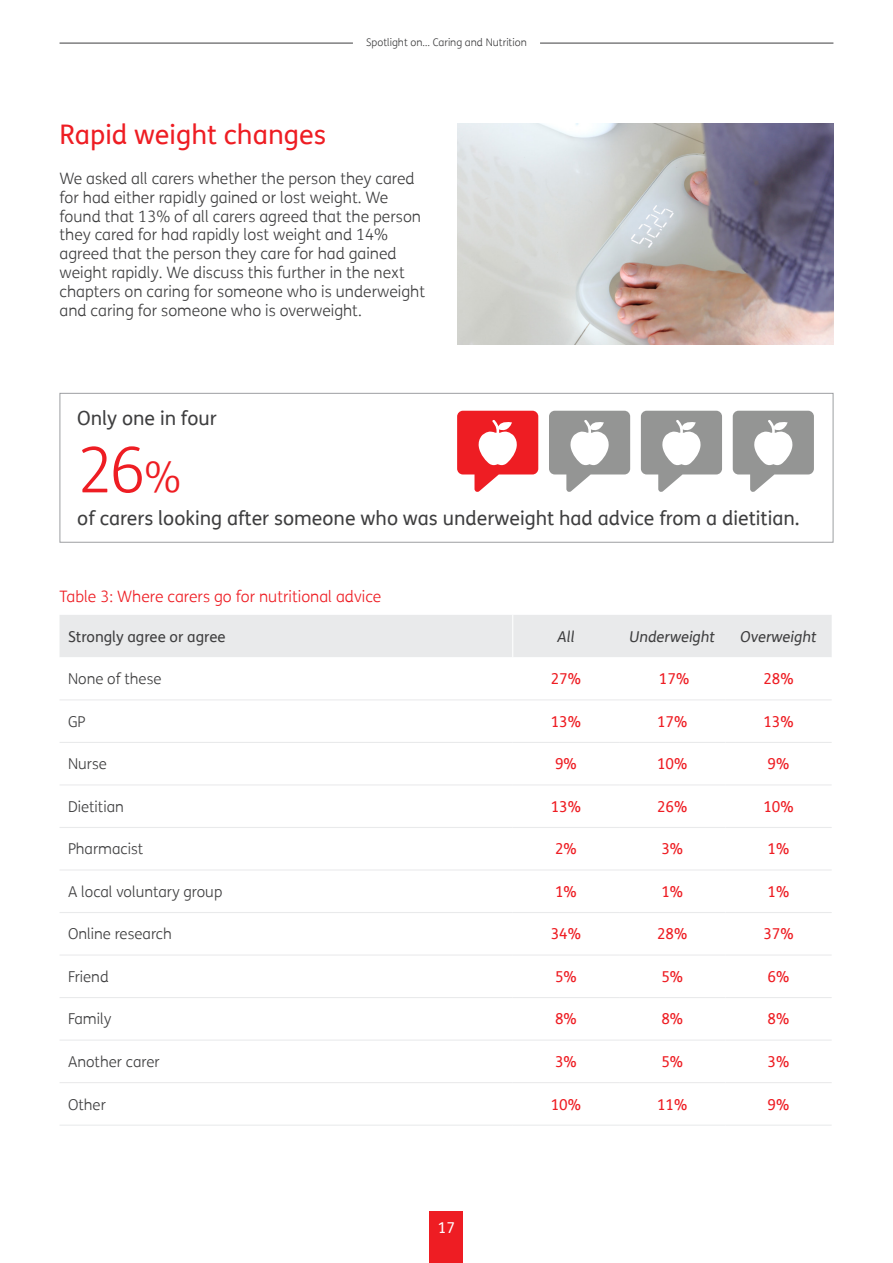
<style>
.page{position:relative;width:893px;height:1263px;background:#fff}
.page>*{position:absolute;margin:0;border:0;box-sizing:border-box;transform-origin:0 0}
.t1{font:300 63px "FS Me";color:#ee1d23}
.H2_Subhead{font:27px "FS Me";color:#ee1d23}
.t2{font:19.5px "FS Me";color:#3e3e3f}
.Body{font:300 15.75px/18.9px "FS Me";color:#3e3e3f}
.H3_Subhead{font:300 15.75px "FS Me";color:#ee1d23}
.t3{font:300 15px "FS Me";color:#3e3e3f}
.t4{font:15px "FS Me";color:#ee1d23}
.H3_Subhead-2{font:italic 15px "FS Me";color:#3e3e3f}
.t5{font:15px "FS Me";color:#3e3e3f}
.t6{font:15px "FS Me";color:#fff}
.t7{font:300 10.5px "FS Me";color:#3e3e3f}
.s1{font-size:42px}
</style>
<div class="page">
<img style="left:457px;top:123px;width:376px;height:222px">
<div style="left:60px;top:615px;width:772px;height:42px;background:#e9eaeb"></div>
<svg style="left:60px;top:785px;width:771px;height:171px"></svg>
<hr style="left:60px;top:699px;width:453px;height:1px;background:#e9eaeb">
<hr style="left:513px;top:699px;width:106px;height:1px;background:#e9eaeb">
<hr style="left:619px;top:699px;width:106px;height:1px;background:#e9eaeb">
<hr style="left:725px;top:699px;width:107px;height:1px;background:#e9eaeb">
<hr style="left:60px;top:742px;width:453px;height:1px;background:#e9eaeb">
<hr style="left:60px;top:784px;width:453px;height:1px;background:#e9eaeb">
<hr style="left:60px;top:827px;width:453px;height:1px;background:#e9eaeb">
<hr style="left:513px;top:742px;width:106px;height:1px;background:#e9eaeb">
<hr style="left:619px;top:742px;width:106px;height:1px;background:#e9eaeb">
<hr style="left:725px;top:742px;width:107px;height:1px;background:#e9eaeb">
<hr style="left:513px;top:784px;width:106px;height:1px;background:#e9eaeb">
<hr style="left:619px;top:784px;width:106px;height:1px;background:#e9eaeb">
<hr style="left:725px;top:784px;width:107px;height:1px;background:#e9eaeb">
<hr style="left:513px;top:827px;width:106px;height:1px;background:#e9eaeb">
<hr style="left:619px;top:827px;width:106px;height:1px;background:#e9eaeb">
<hr style="left:725px;top:827px;width:107px;height:1px;background:#e9eaeb">
<hr style="left:60px;top:869px;width:453px;height:1px;background:#e9eaeb">
<hr style="left:60px;top:912px;width:453px;height:1px;background:#e9eaeb">
<hr style="left:60px;top:954px;width:453px;height:1px;background:#e9eaeb">
<hr style="left:60px;top:997px;width:453px;height:1px;background:#e9eaeb">
<hr style="left:60px;top:1039px;width:453px;height:2px;background:#e9eaeb">
<hr style="left:60px;top:1082px;width:453px;height:1px;background:#e9eaeb">
<hr style="left:60px;top:1124px;width:453px;height:2px;background:#e9eaeb">
<hr style="left:513px;top:869px;width:106px;height:1px;background:#e9eaeb">
<hr style="left:619px;top:869px;width:106px;height:1px;background:#e9eaeb">
<hr style="left:725px;top:869px;width:107px;height:1px;background:#e9eaeb">
<hr style="left:513px;top:912px;width:106px;height:1px;background:#e9eaeb">
<hr style="left:619px;top:912px;width:106px;height:1px;background:#e9eaeb">
<hr style="left:725px;top:912px;width:107px;height:1px;background:#e9eaeb">
<hr style="left:513px;top:954px;width:106px;height:1px;background:#e9eaeb">
<hr style="left:619px;top:954px;width:106px;height:1px;background:#e9eaeb">
<hr style="left:725px;top:954px;width:107px;height:1px;background:#e9eaeb">
<hr style="left:513px;top:997px;width:106px;height:1px;background:#e9eaeb">
<hr style="left:619px;top:997px;width:106px;height:1px;background:#e9eaeb">
<hr style="left:725px;top:997px;width:107px;height:1px;background:#e9eaeb">
<hr style="left:513px;top:1039px;width:106px;height:2px;background:#e9eaeb">
<hr style="left:619px;top:1039px;width:106px;height:2px;background:#e9eaeb">
<hr style="left:725px;top:1039px;width:107px;height:2px;background:#e9eaeb">
<hr style="left:513px;top:1082px;width:106px;height:1px;background:#e9eaeb">
<hr style="left:619px;top:1082px;width:106px;height:1px;background:#e9eaeb">
<hr style="left:725px;top:1082px;width:107px;height:1px;background:#e9eaeb">
<hr style="left:513px;top:1124px;width:106px;height:2px;background:#e9eaeb">
<hr style="left:619px;top:1124px;width:106px;height:2px;background:#e9eaeb">
<hr style="left:725px;top:1124px;width:107px;height:2px;background:#e9eaeb">
<hr style="left:512px;top:615px;width:1px;height:42px;background:#fff">
<div style="left:60px;top:393px;width:773px;height:150px;border:1px solid #9d9fa2"></div>
<svg style="left:457px;top:411px;width:81px;height:81px"></svg>
<svg style="left:549px;top:411px;width:81px;height:81px"></svg>
<svg style="left:641px;top:411px;width:81px;height:81px"></svg>
<svg style="left:733px;top:411px;width:81px;height:81px"></svg>
<div style="left:430px;top:1211px;width:33px;height:52px;background:#ee1d23"></div>
<hr style="left:60px;top:43px;width:293px;height:1px;background:#3e3e3f">
<hr style="left:540px;top:43px;width:293px;height:1px;background:#3e3e3f">
<p class="t7" style="left:366px;top:35px;width:162px">Spotlight on… Caring and Nutrition</p>
<p class="H2_Subhead" style="left:60px;top:115px;width:268px">Rapid weight changes</p>
<p class="Body" style="left:60px;top:168px;width:367px">We asked all carers whether the person they cared for had either rapidly gained or lost weight. We found that 13% of all carers agreed that the person they cared for had rapidly lost weight and 14% agreed that the person they care for had gained weight rapidly. We discuss this further in the next chapters on caring for someone who is underweight and caring for someone who is overweight.</p>
<p class="t2" style="left:77px;top:405px;width:141px">Only one in four</p>
<p class="t1" style="left:77px;top:427px;width:105px">26<span class="s1">%</span></p>
<p class="t2" style="left:77px;top:505px;width:724px">of carers looking after someone who was underweight had advice from a dietitian.</p>
<p class="H3_Subhead" style="left:60px;top:586px;width:323px">Table 3: Where carers go for nutritional advice</p>
<p class="t5" style="left:68px;top:626px;width:159px">Strongly agree or agree</p>
<p class="H3_Subhead-2" style="left:557px;top:626px;width:19px">All</p>
<p class="H3_Subhead-2" style="left:629px;top:626px;width:87px">Underweight</p>
<p class="H3_Subhead-2" style="left:741px;top:626px;width:77px">Overweight</p>
<p class="t3" style="left:68px;top:669px;width:95px">None of these</p>
<p class="t4" style="left:551px;top:669px;width:32px">27%</p>
<p class="t4" style="left:659px;top:669px;width:32px">17%</p>
<p class="t4" style="left:763px;top:669px;width:32px">28%</p>
<p class="t3" style="left:68px;top:711px;width:19px">GP</p>
<p class="t4" style="left:551px;top:711px;width:32px">13%</p>
<p class="t4" style="left:657px;top:711px;width:32px">17%</p>
<p class="t4" style="left:763px;top:711px;width:32px">13%</p>
<p class="t3" style="left:68px;top:754px;width:40px">Nurse</p>
<p class="t4" style="left:555px;top:754px;width:23px">9%</p>
<p class="t4" style="left:657px;top:754px;width:32px">10%</p>
<p class="t4" style="left:768px;top:754px;width:23px">9%</p>
<p class="t3" style="left:68px;top:796px;width:57px">Dietitian</p>
<p class="t4" style="left:551px;top:796px;width:32px">13%</p>
<p class="t4" style="left:657px;top:796px;width:32px">26%</p>
<p class="t4" style="left:763px;top:796px;width:32px">10%</p>
<p class="t3" style="left:68px;top:839px;width:77px">Pharmacist</p>
<p class="t4" style="left:555px;top:839px;width:23px">2%</p>
<p class="t4" style="left:661px;top:839px;width:23px">3%</p>
<p class="t4" style="left:768px;top:839px;width:23px">1%</p>
<p class="t3" style="left:68px;top:881px;width:156px">A local voluntary group</p>
<p class="t4" style="left:555px;top:881px;width:23px">1%</p>
<p class="t4" style="left:661px;top:881px;width:23px">1%</p>
<p class="t4" style="left:768px;top:881px;width:23px">1%</p>
<p class="t3" style="left:68px;top:924px;width:105px">Online research</p>
<p class="t4" style="left:551px;top:924px;width:32px">34%</p>
<p class="t4" style="left:657px;top:924px;width:32px">28%</p>
<p class="t4" style="left:763px;top:924px;width:32px">37%</p>
<p class="t3" style="left:68px;top:966px;width:42px">Friend</p>
<p class="t4" style="left:555px;top:966px;width:23px">5%</p>
<p class="t4" style="left:661px;top:966px;width:23px">5%</p>
<p class="t4" style="left:768px;top:966px;width:23px">6%</p>
<p class="t3" style="left:68px;top:1009px;width:45px">Family</p>
<p class="t4" style="left:555px;top:1009px;width:23px">8%</p>
<p class="t4" style="left:661px;top:1009px;width:23px">8%</p>
<p class="t4" style="left:768px;top:1009px;width:23px">8%</p>
<p class="t3" style="left:68px;top:1051px;width:93px">Another carer</p>
<p class="t4" style="left:555px;top:1051px;width:23px">3%</p>
<p class="t4" style="left:661px;top:1051px;width:23px">5%</p>
<p class="t4" style="left:768px;top:1051px;width:23px">3%</p>
<p class="t3" style="left:68px;top:1094px;width:39px">Other</p>
<p class="t4" style="left:551px;top:1094px;width:32px">10%</p>
<p class="t4" style="left:657px;top:1094px;width:32px">11%</p>
<p class="t4" style="left:768px;top:1094px;width:23px">9%</p>
<p class="t6" style="left:438px;top:1217px;width:19px">17</p>
</div>
